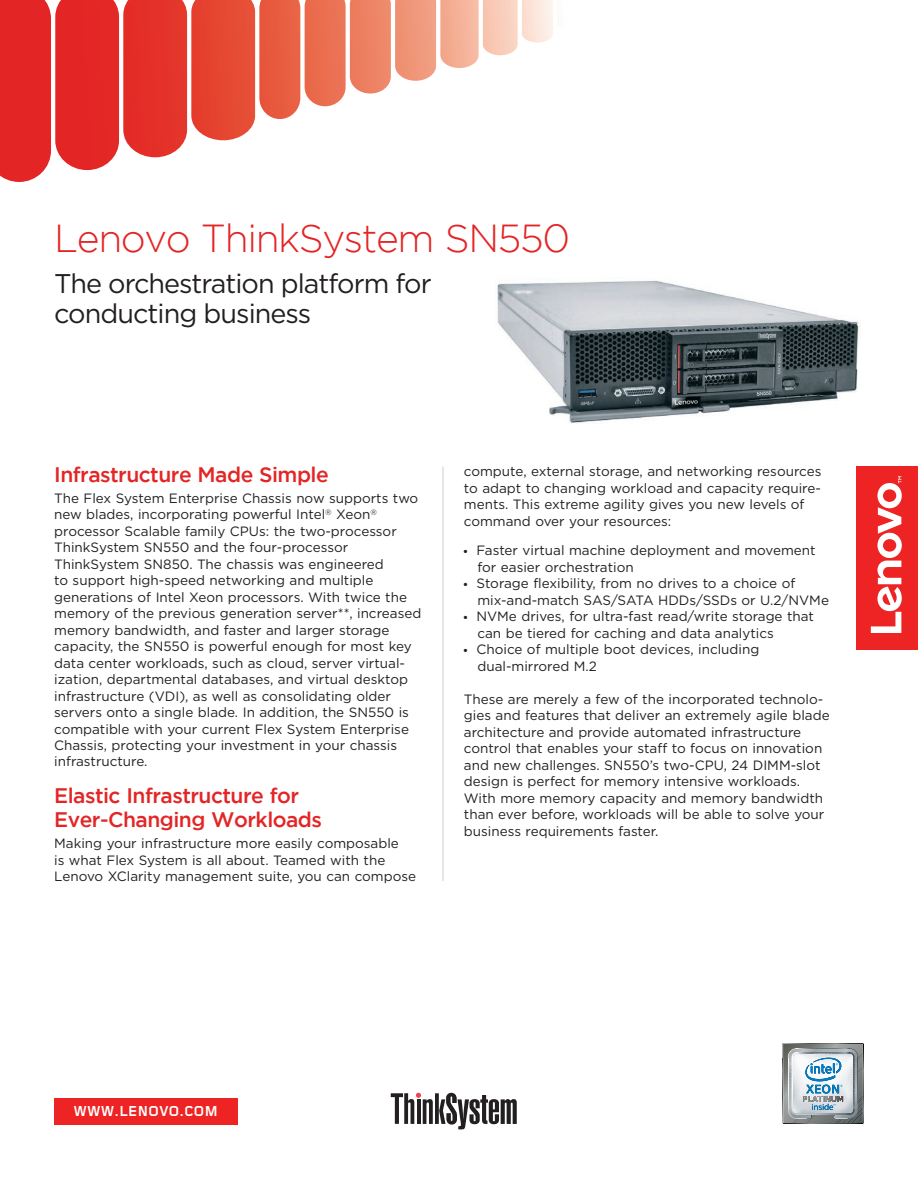
<style>
.page{position:relative;width:918px;height:1188px;background:#fff}
.page>*{position:absolute;margin:0;border:0;box-sizing:border-box;transform-origin:0 0}
.t1{font:300 39px "Gotham";letter-spacing:-.035em;color:#e32525}
.t2{font:27px/30px "Gotham";letter-spacing:-.035em;color:#231f20}
.t3{font:500 21px/24px "Gotham";letter-spacing:-.025em;color:#e32525}
.t4{font:700 15px "Foundry Gridnik";color:#fff}
.t5{font:13.5px/16.5px "Gotham";color:#231f20}
</style>
<div class="page">
<div style="left:857px;top:467px;width:61px;height:183px;background:#ee2323"></div>
<svg style="left:871px;top:476px;width:31px;height:157px"></svg>
<div style="left:54px;top:1098px;width:184px;height:26px;background:#ee2323"></div>
<svg style="left:783px;top:1043px;width:81px;height:81px"></svg>
<svg style="left:0;top:0;width:553px;height:182px"></svg>
<hr style="left:443px;top:466px;width:1px;height:415px;background:#cfcecb">
<svg style="left:391px;top:1093px;width:126px;height:36px"></svg>
<img style="left:497px;top:280px;width:363px;height:143px">
<h1 class="t1" style="left:54px;top:217px;width:517px">Lenovo ThinkSystem SN550</h1>
<h2 class="t2" style="left:54px;top:268px;width:379px">The orchestration platform for conducting business</h2>
<h2 class="t3" style="left:54px;top:462px;width:276px">Infrastructure Made Simple</h2>
<p class="t5" style="left:54px;top:489px;width:369px">The Flex System Enterprise Chassis now supports two new blades, incorporating powerful Intel<sup>®</sup> Xeon<sup>® </sup>processor Scalable family CPUs: the two-processor ThinkSystem SN550 and the four-processor ThinkSystem SN850. The chassis was engineered<br>to support high-speed networking and multiple generations of Intel Xeon processors. With twice the memory of the previous generation server**, increased memory bandwidth, and faster and larger storage capacity, the SN550 is powerful enough for most key data center workloads, such as cloud, server virtual&shy;ization, departmental databases, and virtual desktop infrastructure (VDI), as well as consolidating older servers onto a single blade. In addition, the SN550 is compatible with your current Flex System Enterprise Chassis, protecting your investment in your chassis infrastructure.</p>
<h2 class="t3" style="left:54px;top:783px;width:269px">Elastic Infrastructure for<br>Ever-Changing Workloads</h2>
<p class="t5" style="left:54px;top:835px;width:363px">Making your infrastructure more easily composable<br>is what Flex System is all about. Teamed with the<br>Lenovo XClarity management suite, you can compose</p>
<p class="t5" style="left:464px;top:463px;width:359px">compute, external storage, and networking resources to adapt to changing workload and capacity require&shy;ments. This extreme agility gives you new levels of command over your resources:</p>
<p class="t5" style="left:476px;top:542px;width:354px">Faster virtual machine deployment and movement for easier orchestration<br>Storage flexibility, from no drives to a choice of mix-and-match SAS/SATA HDDs/SSDs or U.2/NVMe NVMe drives, for ultra-fast read/write storage that can be tiered for caching and data analytics<br>Choice of multiple boot devices, including dual-mirrored M.2</p>
<p class="t5" style="left:464px;top:690px;width:367px">These are merely a few of the incorporated technolo&shy;gies and features that deliver an extremely agile blade architecture and provide automated infrastructure control that enables your staff to focus on innovation and new challenges. SN550’s two-CPU, 24 DIMM-slot design is perfect for memory intensive workloads.<br>With more memory capacity and memory bandwidth than ever before, workloads will be able to solve your business requirements faster.</p>
<p class="t4" style="left:74px;top:1103px;width:146px">WWW.LENOVO.COM</p>
</div>
